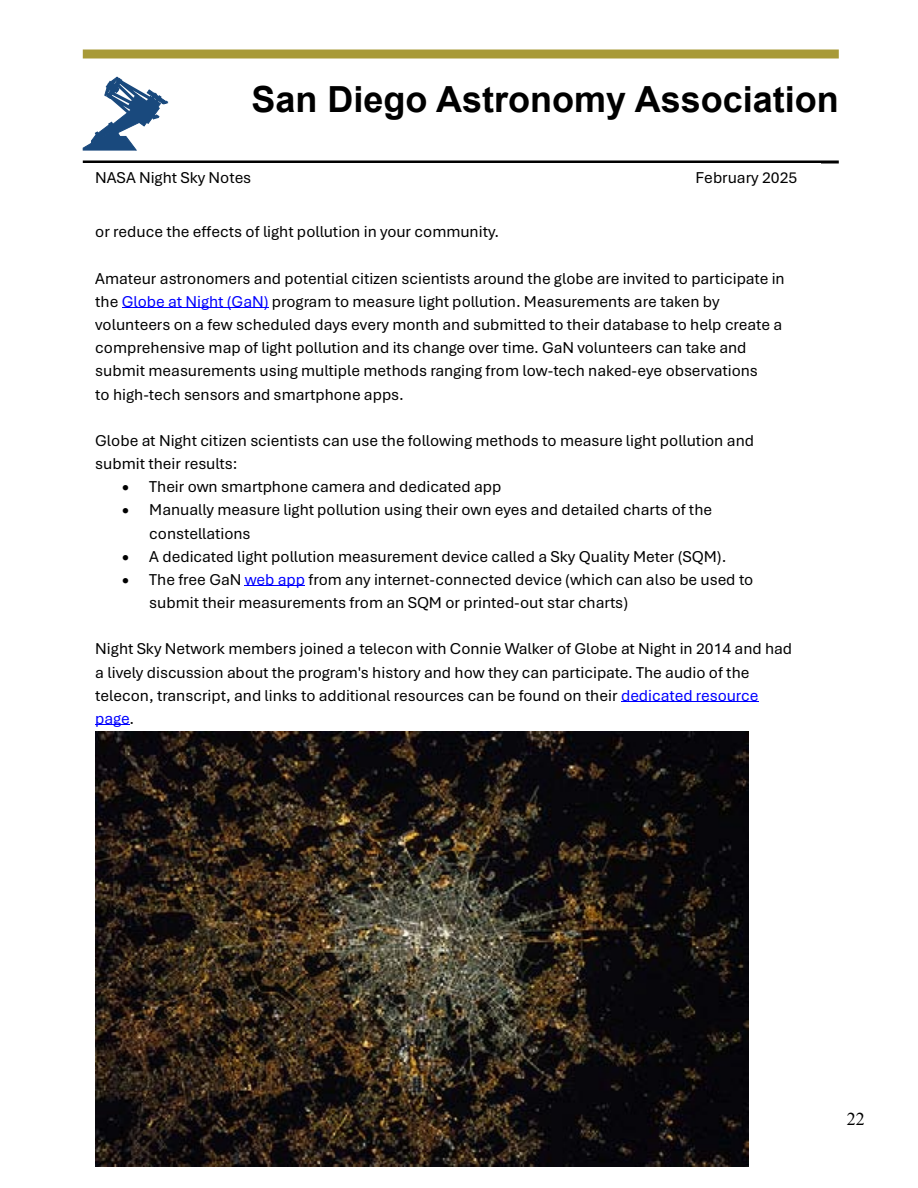
<style>
.page{position:relative;width:918px;height:1188px;background:#fff}
.page>*{position:absolute;margin:0;border:0;box-sizing:border-box;transform-origin:0 0}
.t1{font:700 36px "Arial";color:#000}
.t2{font:18px "Times New Roman";color:#000}
.t3{font:16.5px/23.2px "Aptos";letter-spacing:-.005em;color:#000}
.s1{color:#00f}
</style>
<div class="page">
<div style="left:83px;top:50px;width:756px;height:8px;background:#a89a38"></div>
<svg style="left:83px;top:160px;width:756px;height:4px"></svg>
<svg style="left:83px;top:77px;width:85px;height:73px"></svg>
<hr style="left:122px;top:308px;width:147px;height:1px;background:#00f">
<hr style="left:245px;top:586px;width:60px;height:1px;background:#00f">
<hr style="left:621px;top:701px;width:138px;height:1px;background:#00f">
<hr style="left:95px;top:724px;width:34px;height:1px;background:#00f">
<img style="left:95px;top:732px;width:654px;height:435px">
<h1 class="t1" style="left:251px;top:74px;width:589px">San Diego Astronomy Association</h1>
<p class="t3" style="left:95px;top:166px;width:158px">NASA Night Sky Notes</p>
<p class="t3" style="left:696px;top:166px;width:103px">February 2025</p>
<p class="t3" style="left:95px;top:220px;width:405px">or reduce the effects of light pollution in your community.</p>
<p class="t3" style="left:95px;top:266px;width:691px">Amateur astronomers and potential citizen scientists around the globe are invited to participate in the <span class="s1">Globe at Night (GaN)</span> program to measure light pollution. Measurements are taken by volunteers on a few scheduled days every month and submitted to their database to help create a comprehensive map of light pollution and its change over time. GaN volunteers can take and submit measurements using multiple methods ranging from low-tech naked-eye observations<br>to high-tech sensors and smartphone apps.</p>
<p class="t3" style="left:95px;top:428px;width:660px">Globe at Night citizen scientists can use the following methods to measure light pollution and submit their results:</p>
<p class="t3" style="left:122px;top:475px;width:381px">• Their own smartphone camera and dedicated app</p>
<p class="t3" style="left:149px;top:498px;width:564px;text-indent:-27px">• Manually measure light pollution using their own eyes and detailed charts of the constellations</p>
<p class="t3" style="left:122px;top:544px;width:606px">• A dedicated light pollution measurement device called a Sky Quality Meter (SQM).</p>
<p class="t3" style="left:149px;top:567px;width:606px;text-indent:-27px">• The free GaN <span class="s1">web app</span> from any internet-connected device (which can also be used to submit their measurements from an SQM or printed-out star charts)</p>
<p class="t3" style="left:95px;top:637px;width:698px">Night Sky Network members joined a telecon with Connie Walker of Globe at Night in 2014 and had a lively discussion about the program's history and how they can participate. The audio of the telecon, transcript, and links to additional resources can be found on their <span class="s1">dedicated resource page</span>.</p>
<p class="t2" style="left:847px;top:1107px;width:19px">22</p>
</div>
